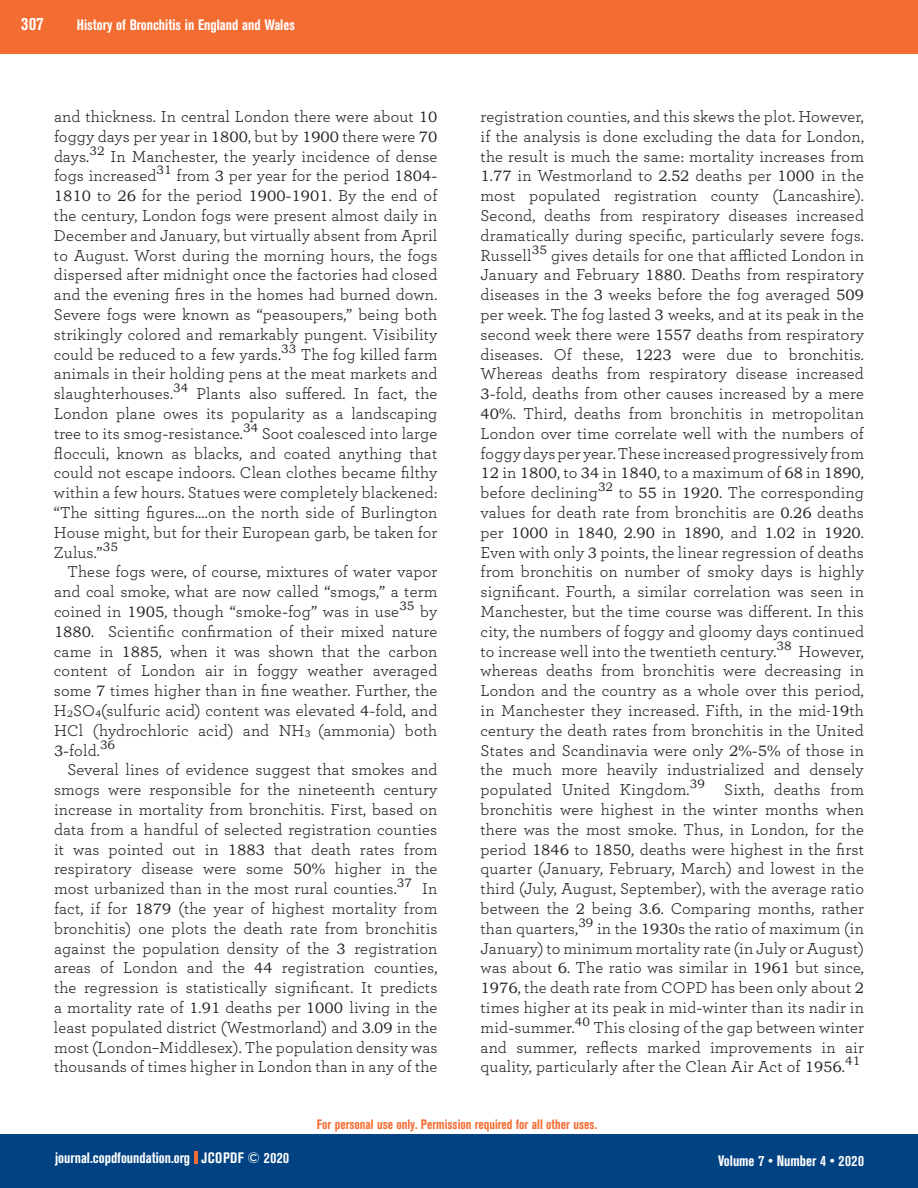
<style>
.page{position:relative;width:918px;height:1188px;background:#fff}
.page>*{position:absolute;margin:0;border:0;box-sizing:border-box;transform-origin:0 0}
.t1{font:700 condensed 18px "Akzidenz Grotesk BE";color:#fff}
.t2{font:16.5px/19.8px "Breathe";letter-spacing:.01em;color:#231f20;text-align:justify}
.t3{font:700 condensed 15px "Akzidenz Grotesk BE";color:#fff}
.t4{font:15px "Bookman Old Style";color:#231f20}
.t5{font:700 condensed 13.5px "Akzidenz Grotesk BE";color:#f36c32}
.s1{font-family:"Bookman Old Style";font-size:15px}
.s2{font-family:"Bookman Old Style";font-size:9.6px}
.s3{font-family:"Breathe";font-size:16.5px}
</style>
<div class="page">
<div style="left:0;top:1134px;width:918px;height:54px;background:#004282"></div>
<div style="left:0;top:0;width:918px;height:54px;background:#f36c32"></div>
<svg style="left:194px;top:1152px;width:3px;height:12px"></svg>
<p class="t1" style="left:21px;top:13px;width:24px">307</p>
<p class="t3" style="left:77px;top:16px;width:220px">History of Bronchitis in England and Wales</p>
<p class="t2" style="left:54px;top:106px;width:385px">and thickness. In central London there were about <span class="s1">10 </span>foggy days per year in <span class="s1">1800</span>, but by <span class="s1">1900</span> there were <span class="s1">70 </span>days.<sup>32</sup> In Manchester, the yearly incidence of dense fogs increased<sup>31</sup> from <span class="s1">3</span> per year for the period <span class="s1">1804- 1810</span> to <span class="s1">26</span> for the period <span class="s1">1900-1901</span>. By the end of the century, London fogs were present almost daily in December and January, but virtually absent from April to August. Worst during the morning hours, the fogs dispersed after midnight once the factories had closed and the evening fires in the homes had burned down.<br>Severe fogs were known as “peasoupers,” being both strikingly colored and remarkably pungent. Visibility could be reduced to a few yards.<sup>33</sup> The fog killed farm animals in their holding pens at the meat markets and slaughterhouses.<sup>34</sup> Plants also suffered. In fact, the London plane owes its popularity as a landscaping tree to its smog<span class="s1">-</span>resistance.<sup>34</sup> Soot coalesced into large flocculi, known as blacks, and coated anything that could not escape indoors. Clean clothes became filthy within a few hours. Statues were completely blackened: “The sitting figures….on the north side of Burlington House might, but for their European garb, be taken for Zulus.”<sup>35</sup></p>
<p class="t2" style="left:54px;top:561px;width:385px;text-indent:14px">These fogs were, of course, mixtures of water vapor and coal smoke, what are now called “smogs,” a term coined in <span class="s1">1905</span>, though “smoke<span class="s1">-</span>fog” was in use<sup>35</sup> by <span class="s1">1880</span>. Scientific confirmation of their mixed nature came in <span class="s1">1885</span>, when it was shown that the carbon content of London air in foggy weather averaged some <span class="s1">7</span> times higher than in fine weather. Further, the H<span class="s2">2</span>SO<span class="s2">4</span>(sulfuric acid) content was elevated <span class="s1">4-</span>fold, and HCl (hydrochloric acid) and NH<span class="s2">3</span> (ammonia) both <span class="s1">3-</span>fold.<sup>36</sup></p>
<p class="t2" style="left:54px;top:759px;width:385px;text-indent:14px">Several lines of evidence suggest that smokes and smogs were responsible for the nineteenth century increase in mortality from bronchitis. First, based on data from a handful of selected registration counties it was pointed out in <span class="s1">1883</span> that death rates from respiratory disease were some <span class="s1">50%</span> higher in the most urbanized than in the most rural counties.<sup>37</sup> In fact, if for <span class="s1">1879</span> (the year of highest mortality from bronchitis) one plots the death rate from bronchitis against the population density of the <span class="s1">3</span> registration areas of London and the <span class="s1">44</span> registration counties, the regression is statistically significant. It predicts a mortality rate of <span class="s1">1</span>.<span class="s1">91</span> deaths per <span class="s1">1000</span> living in the least populated district (Westmorland) and <span class="s1">3</span>.<span class="s1">09</span> in the most (London–Middlesex). The population density was thousands of times higher in London than in any of the</p>
<p class="t2" style="left:481px;top:106px;width:385px">registration counties, and this skews the plot. However, if the analysis is done excluding the data for London, the result is much the same: mortality increases from <span class="s1">1</span>.<span class="s1">77</span> in Westmorland to <span class="s1">2</span>.<span class="s1">52</span> deaths per <span class="s1">1000</span> in the most populated registration county (Lancashire).<br>Second, deaths from respiratory diseases increased dramatically during specific, particularly severe fogs.<br>Russell<sup>35</sup> gives details for one that afflicted London in January and February <span class="s1">1880</span>. Deaths from respiratory diseases in the <span class="s1">3</span> weeks before the fog averaged <span class="s1">509 </span>per week. The fog lasted <span class="s1">3</span> weeks, and at its peak in the second week there were <span class="s1">1557</span> deaths from respiratory diseases. Of these, <span class="s1">1223</span> were due to bronchitis.<br>Whereas deaths from respiratory disease increased <span class="s1">3-</span>fold, deaths from other causes increased by a mere <span class="s1">40%</span>. Third, deaths from bronchitis in metropolitan London over time correlate well with the numbers of foggy days per year. These increased progressively from <span class="s1">12</span> in <span class="s1">1800</span>, to <span class="s1">34</span> in <span class="s1">1840</span>, to a maximum of <span class="s1">68</span> in <span class="s1">1890</span>, before declining<sup>32</sup> to <span class="s1">55</span> in <span class="s1">1920</span>. The corresponding values for death rate from bronchitis are <span class="s1">0</span>.<span class="s1">26</span> deaths</p>
<p class="t4" style="left:481px;top:523px;width:385px"><span class="s3">per</span> 1000 <span class="s3">in</span> 1840<span class="s3">,</span> 2<span class="s3">.</span>90 <span class="s3">in</span> 1890<span class="s3">, and</span> 1<span class="s3">.</span>02 <span class="s3">in</span> 1920<span class="s3">.</span></p>
<p class="t2" style="left:481px;top:541px;width:385px">Even with only <span class="s1">3</span> points, the linear regression of deaths from bronchitis on number of smoky days is highly significant. Fourth, a similar correlation was seen in Manchester, but the time course was different. In this city, the numbers of foggy and gloomy days continued to increase well into the twentieth century.<sup>38</sup> However, whereas deaths from bronchitis were decreasing in London and the country as a whole over this period, in Manchester they increased. Fifth, in the mid-<span class="s1">19</span>th century the death rates from bronchitis in the United States and Scandinavia were only <span class="s1">2%-5%</span> of those in the much more heavily industrialized and densely populated United Kingdom.<sup>39</sup> Sixth, deaths from bronchitis were highest in the winter months when there was the most smoke. Thus, in London, for the period <span class="s1">1846</span> to <span class="s1">1850</span>, deaths were highest in the first quarter (January, February, March) and lowest in the third (July, August, September), with the average ratio between the <span class="s1">2</span> being <span class="s1">3</span>.<span class="s1">6</span>. Comparing months, rather than quarters,<sup>39</sup> in the <span class="s1">1930</span>s the ratio of maximum (in January) to minimum mortality rate (in July or August) was about <span class="s1">6</span>. The ratio was similar in <span class="s1">1961</span> but since, <span class="s1">1976</span>, the death rate from COPD has been only about <span class="s1">2 </span>times higher at its peak in mid<span class="s1">-</span>winter than its nadir in mid<span class="s1">-</span>summer.<sup>40</sup> This closing of the gap between winter and summer, reflects marked improvements in air quality, particularly after the Clean Air Act of <span class="s1">1956</span>.<sup>41</sup></p>
<p class="t5" style="left:317px;top:1117px;width:282px">For personal use only. Permission required for all other uses.</p>
<p class="t3" style="left:55px;top:1149px;width:236px">journal.copdfoundation.org JCOPDF © 2020</p>
<p class="t3" style="left:718px;top:1152px;width:147px">Volume 7 • Number 4 • 2020</p>
</div>
